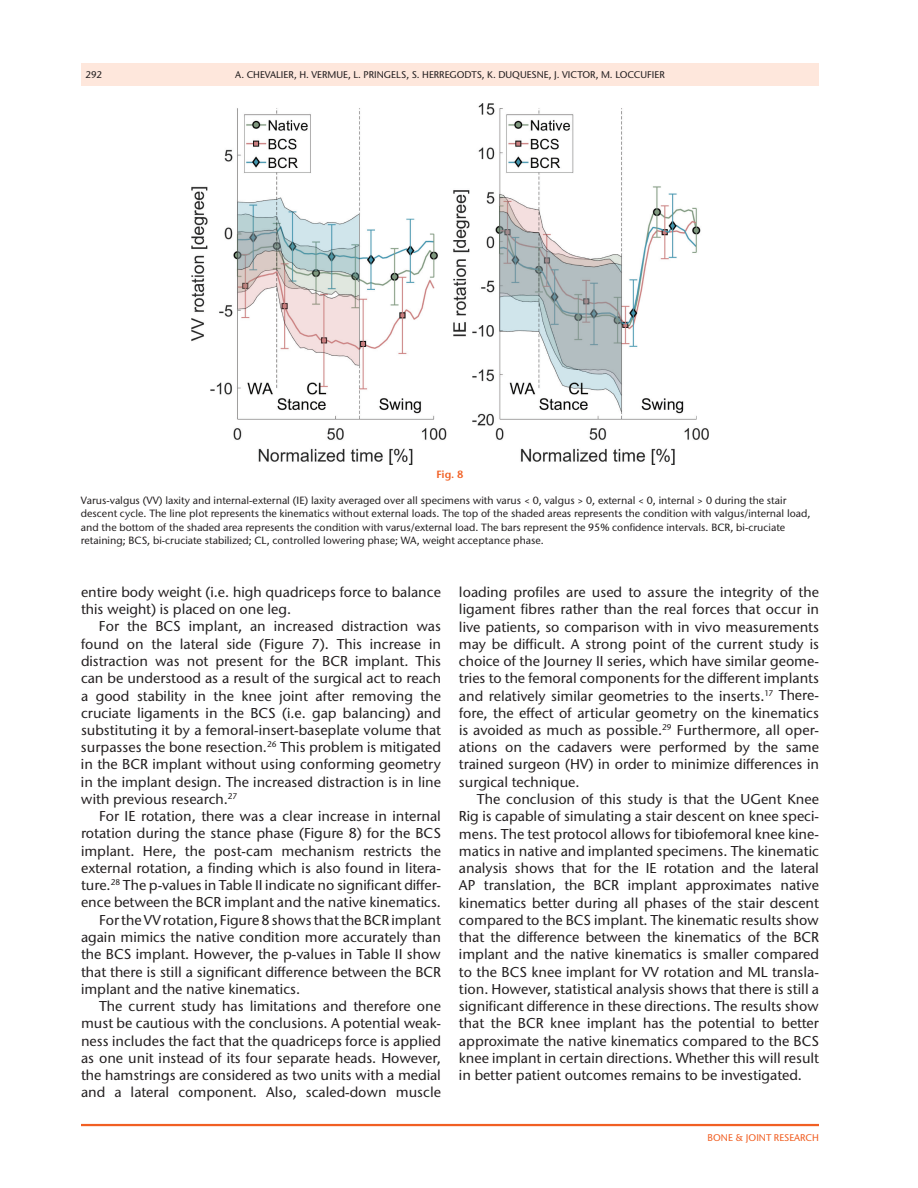
<style>
.page{position:relative;width:918px;height:1188px;background:#fff}
.page>*{position:absolute;margin:0;border:0;box-sizing:border-box;transform-origin:0 0}
.t1{font:500 14.25px/17.2px "Stone Sans ITC Pro";color:#231f20;text-align:justify}
.t2{font:500 10.5px/13.5px "Stone Sans ITC Pro";color:#231f20}
.t3{font:600 10.5px "Stone Sans ITC Pro";color:#f15f23}
.t4{font:500 9.75px "Stone Sans ITC Pro";color:#231f20}
.t5{font:500 9.75px "Stone Sans ITC Pro";color:#f15f23}
</style>
<div class="page">
<hr style="left:81px;top:1124px;width:738px;height:2px;background:#f15f23">
<div style="left:81px;top:63px;width:738px;height:23px;background:#fee7dc"></div>
<img style="left:192px;top:104px;width:516px;height:361px">
<p class="t4" style="left:85px;top:68px;width:18px">292</p>
<p class="t4" style="left:235px;top:68px;width:431px">A. CHEVALIER, H. VERMUE, L. PRINGELS, S. HERREGODTS, K. DUQUESNE, J. VICTOR, M. LOCCUFIER</p>
<p class="t3" style="left:436px;top:468px;width:29px">Fig. 8</p>
<p class="t2" style="left:81px;top:493px;width:731px">Varus-valgus (VV) laxity and internal-external (IE) laxity averaged over all specimens with varus &lt; 0, valgus &gt; 0, external &lt; 0, internal &gt; 0 during the stair descent cycle. The line plot represents the kinematics without external loads. The top of the shaded areas represents the condition with valgus/internal load, and the bottom of the shaded area represents the condition with varus/external load. The bars represent the 95% confidence intervals. BCR, bi-cruciate retaining; BCS, bi-cruciate stabilized; CL, controlled lowering phase; WA, weight acceptance phase.</p>
<p class="t1" style="left:81px;top:583px;width:361px">entire body weight (i.e. high quadriceps force to balance this weight) is placed on one leg.</p>
<p class="t1" style="left:81px;top:618px;width:362px;text-indent:18px">For the BCS implant, an increased distraction was found on the lateral side (Figure 7). This increase in distraction was not present for the BCR implant. This can be understood as a result of the surgical act to reach a good stability in the knee joint after removing the cruciate ligaments in the BCS (i.e. gap balancing) and substituting it by a femoral-insert-baseplate volume that surpasses the bone resection.<sup>26</sup> This problem is mitigated in the BCR implant without using conforming geometry in the implant design. The increased distraction is in line with previous research.<sup>27</sup></p>
<p class="t1" style="left:99px;top:808px;width:344px">For IE rotation, there was a clear increase in internal</p>
<p class="t1" style="left:81px;top:825px;width:361px">rotation during the stance phase (Figure 8) for the BCS</p>
<p class="t1" style="left:81px;top:842px;width:362px">implant. Here, the post-cam mechanism restricts the</p>
<p class="t1" style="left:81px;top:859px;width:362px">external rotation, a finding which is also found in litera-</p>
<p class="t1" style="left:81px;top:877px;width:361px">ture.<sup>28</sup> The p-values in Table II indicate no significant differ-</p>
<p class="t1" style="left:81px;top:894px;width:362px">ence between the BCR implant and the native kinematics.</p>
<p class="t1" style="left:99px;top:911px;width:343px">For the VV rotation, Figure 8 shows that the BCR implant</p>
<p class="t1" style="left:81px;top:928px;width:361px">again mimics the native condition more accurately than</p>
<p class="t1" style="left:81px;top:946px;width:362px">the BCS implant. However, the p-values in Table II show</p>
<p class="t1" style="left:81px;top:963px;width:362px">that there is still a significant difference between the BCR</p>
<p class="t1" style="left:81px;top:980px;width:221px">implant and the native kinematics.</p>
<p class="t1" style="left:99px;top:997px;width:343px">The current study has limitations and therefore one</p>
<p class="t1" style="left:81px;top:1015px;width:361px">must be cautious with the conclusions. A potential weak-</p>
<p class="t1" style="left:81px;top:1032px;width:361px">ness includes the fact that the quadriceps force is applied</p>
<p class="t1" style="left:81px;top:1049px;width:362px">as one unit instead of its four separate heads. However,</p>
<p class="t1" style="left:81px;top:1066px;width:362px">the hamstrings are considered as two units with a medial</p>
<p class="t1" style="left:81px;top:1084px;width:361px">and a lateral component. Also, scaled-down muscle</p>
<p class="t1" style="left:459px;top:583px;width:362px">loading profiles are used to assure the integrity of the ligament fibres rather than the real forces that occur in live patients, so comparison with in vivo measurements may be difficult. A strong point of the current study is choice of the Journey II series, which have similar geome&shy;tries to the femoral components for the different implants and relatively similar geometries to the inserts.<sup>17</sup> There&shy;fore, the effect of articular geometry on the kinematics is avoided as much as possible.<sup>29</sup> Furthermore, all oper&shy;ations on the cadavers were performed by the same trained surgeon (HV) in order to minimize differences in surgical technique.</p>
<p class="t1" style="left:459px;top:790px;width:362px;text-indent:18px">The conclusion of this study is that the UGent Knee Rig is capable of simulating a stair descent on knee speci&shy;mens. The test protocol allows for tibiofemoral knee kine&shy;matics in native and implanted specimens. The kinematic analysis shows that for the IE rotation and the lateral AP translation, the BCR implant approximates native kinematics better during all phases of the stair descent compared to the BCS implant. The kinematic results show that the difference between the kinematics of the BCR implant and the native kinematics is smaller compared to the BCS knee implant for VV rotation and ML transla&shy;tion. However, statistical analysis shows that there is still a significant difference in these directions. The results show that the BCR knee implant has the potential to better approximate the native kinematics compared to the BCS knee implant in certain directions. Whether this will result in better patient outcomes remains to be investigated.</p>
<p class="t5" style="left:708px;top:1132px;width:113px">BONE &amp; JOINT RESEARCH</p>
</div>
